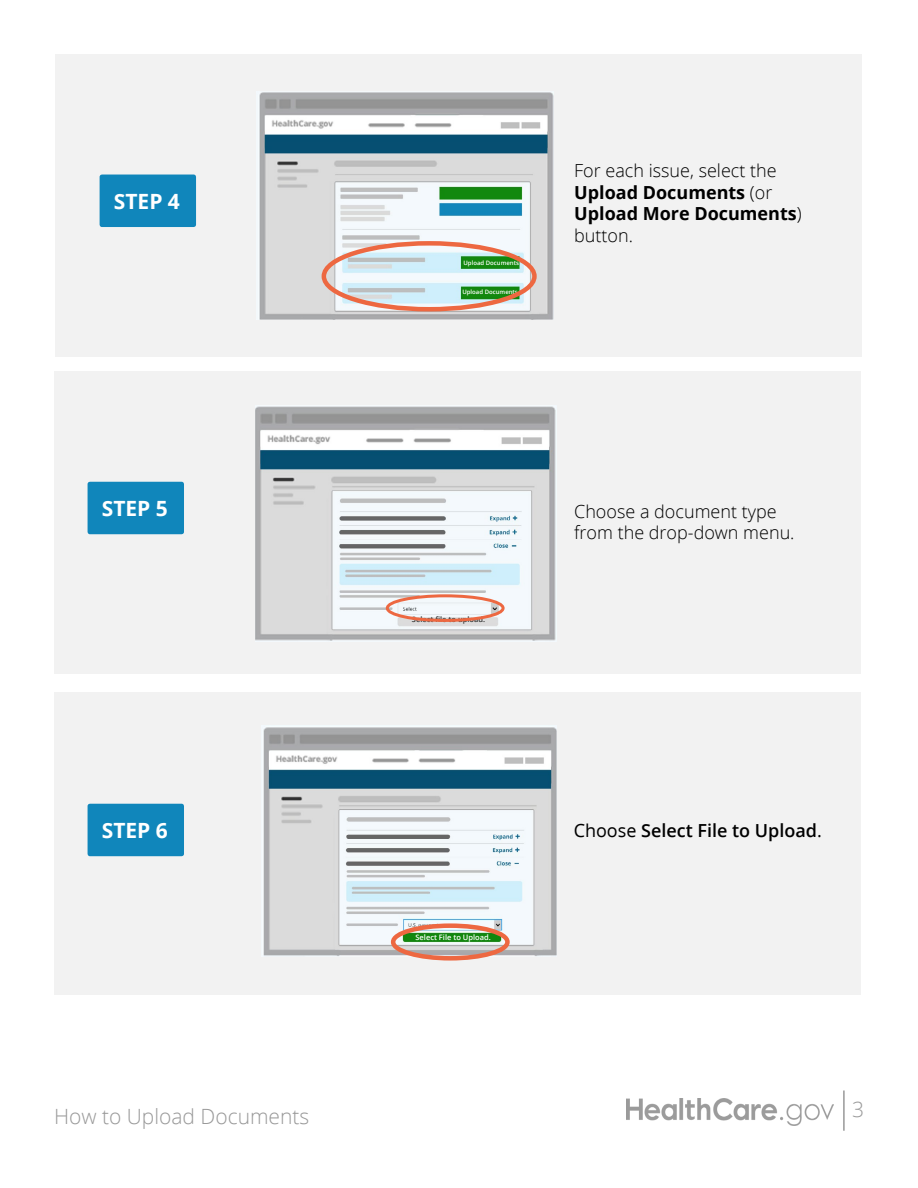
<style>
.page{position:relative;width:918px;height:1188px;background:#fff}
.page>*{position:absolute;margin:0;border:0;box-sizing:border-box;transform-origin:0 0}
.t1{font:300 21px "Open Sans";color:#999}
.t2{font:700 21px "Open Sans";color:#fff}
.t3{font:700 18px/21.6px "Open Sans";color:#000}
.t4{font:300 18px/21.6px "Open Sans";color:#000}
.t5{font:600 18px "Open Sans";color:#000}
.t6{font:600 7.5px "Open Sans";color:#333}
.t7{font:600 7.5px "Open Sans";color:#fff}
.t8{font:600 6px "Open Sans";color:#fff}
.s1{font-weight:300}
.s2{font-weight:400}
</style>
<div class="page">
<div style="left:55px;top:54px;width:807px;height:303px;background:#f2f2f2"></div>
<div style="left:54px;top:692px;width:806px;height:303px;background:#f2f2f2"></div>
<div style="left:54px;top:371px;width:806px;height:303px;background:#f2f2f2"></div>
<img style="left:258px;top:92px;width:296px;height:228px">
<div style="left:322px;top:241px;width:215px;height:70px;border:4px solid #ed6841;border-radius:50%"></div>
<div style="left:100px;top:175px;width:96px;height:52px;background:#1086bb"></div>
<img style="left:256px;top:405px;width:300px;height:237px">
<div style="left:386px;top:594px;width:119px;height:28px;border:3px solid #ed6841;border-radius:50%"></div>
<div style="left:88px;top:482px;width:96px;height:52px;background:#1086bb"></div>
<img style="left:262px;top:726px;width:295px;height:230px">
<div style="left:391px;top:923px;width:119px;height:38px;border:4px solid #ed6841;border-radius:50%"></div>
<div style="left:88px;top:804px;width:96px;height:52px;background:#1086bb"></div>
<img style="left:626px;top:1099px;width:208px;height:26px">
<hr style="left:843px;top:1090px;width:2px;height:41px;background:#999">
<p class="t2" style="left:114px;top:186px;width:68px">STEP 4</p>
<p class="t8" style="left:464px;top:258px;width:57px">Upload Documents</p>
<p class="t8" style="left:462px;top:288px;width:57px">Upload Documents</p>
<p class="t3" style="left:574px;top:159px;width:229px"><span class="s1">For each issue, select the<br></span>Upload Documents <span class="s1">(or<br></span>Upload More Documents<span class="s1">) button.</span></p>
<p class="t2" style="left:102px;top:494px;width:68px">STEP 5</p>
<p class="t4" style="left:574px;top:501px;width:222px">Choose a document type from the drop-down menu.</p>
<p class="t6" style="left:412px;top:614px;width:75px">Select file to upload.</p>
<p class="t2" style="left:102px;top:816px;width:68px">STEP 6</p>
<p class="t5" style="left:574px;top:818px;width:250px"><span class="s2">Choose</span> Select File to Upload<span class="s2">.</span></p>
<p class="t7" style="left:416px;top:932px;width:77px">Select File to Upload.</p>
<p class="t1" style="left:54px;top:1104px;width:257px">How to Upload Documents</p>
<p class="t1" style="left:852px;top:1098px;width:13px">3</p>
</div>
